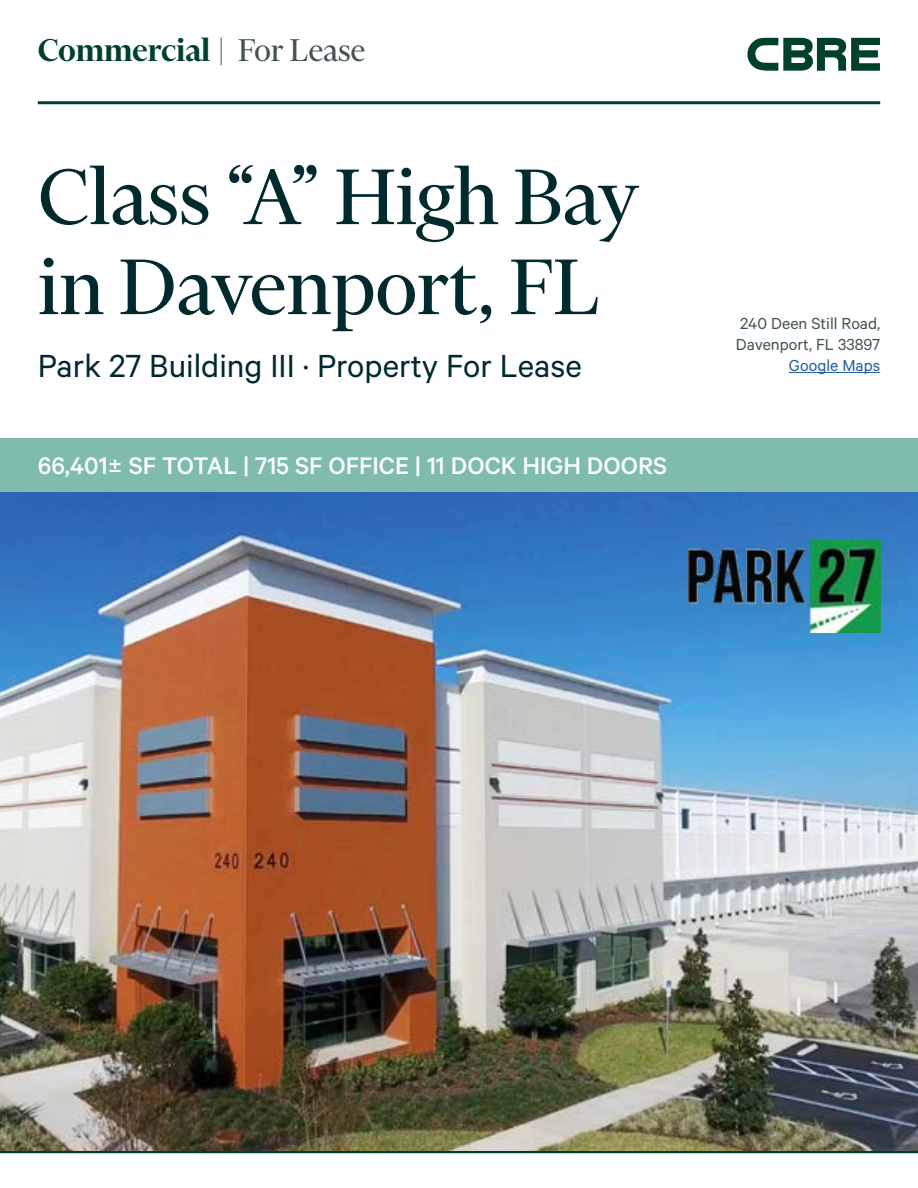
<style>
.page{position:relative;width:918px;height:1188px;background:#fff}
.page>*{position:absolute;margin:0;border:0;box-sizing:border-box;transform-origin:0 0}
.t1{font:90px/90px "Financier Display";color:#002a2e}
.t2{font:36px "Calibre";color:#002a2e}
.t3{font:600 36px "Financier Display";color:#00402d}
.t4{font:500 27px "Calibre";color:#fff}
.t5{font:18px/21px "Calibre";color:#435254}
.t6{font:18px "Calibre";color:#215e9e}
.s1{font-weight:400;color:#435254}
</style>
<div class="page">
<svg style="left:747px;top:38px;width:133px;height:33px"></svg>
<hr style="left:38px;top:101px;width:842px;height:3px;background:#00402d">
<hr style="left:0;top:1150px;width:918px;height:3px;background:#00402d">
<hr style="left:789px;top:372px;width:91px;height:1px;background:#215e9e">
<img style="left:0;top:492px;width:918px;height:658px">
<img style="left:688px;top:540px;width:192px;height:93px">
<div style="left:0;top:438px;width:918px;height:54px;background:#80bcad"></div>
<h2 class="t3" style="left:38px;top:26px;width:329px">Commercial <span class="s1">| For Lease</span></h2>
<h1 class="t1" style="left:38px;top:152px;width:603px">Class “A” High Bay in Davenport, FL</h1>
<h2 class="t2" style="left:38px;top:345px;width:545px">Park 27 Building III · Property For Lease</h2>
<p class="t4" style="left:38px;top:450px;width:631px">66,401± SF TOTAL | 715 SF OFFICE | 11 DOCK HIGH DOORS</p>
<p class="t5" style="left:736px;top:312px;width:146px">240 Deen Still Road,<br>Davenport, FL 33897</p>
<p class="t6" style="left:789px;top:355px;width:93px">Google Maps</p>
</div>
